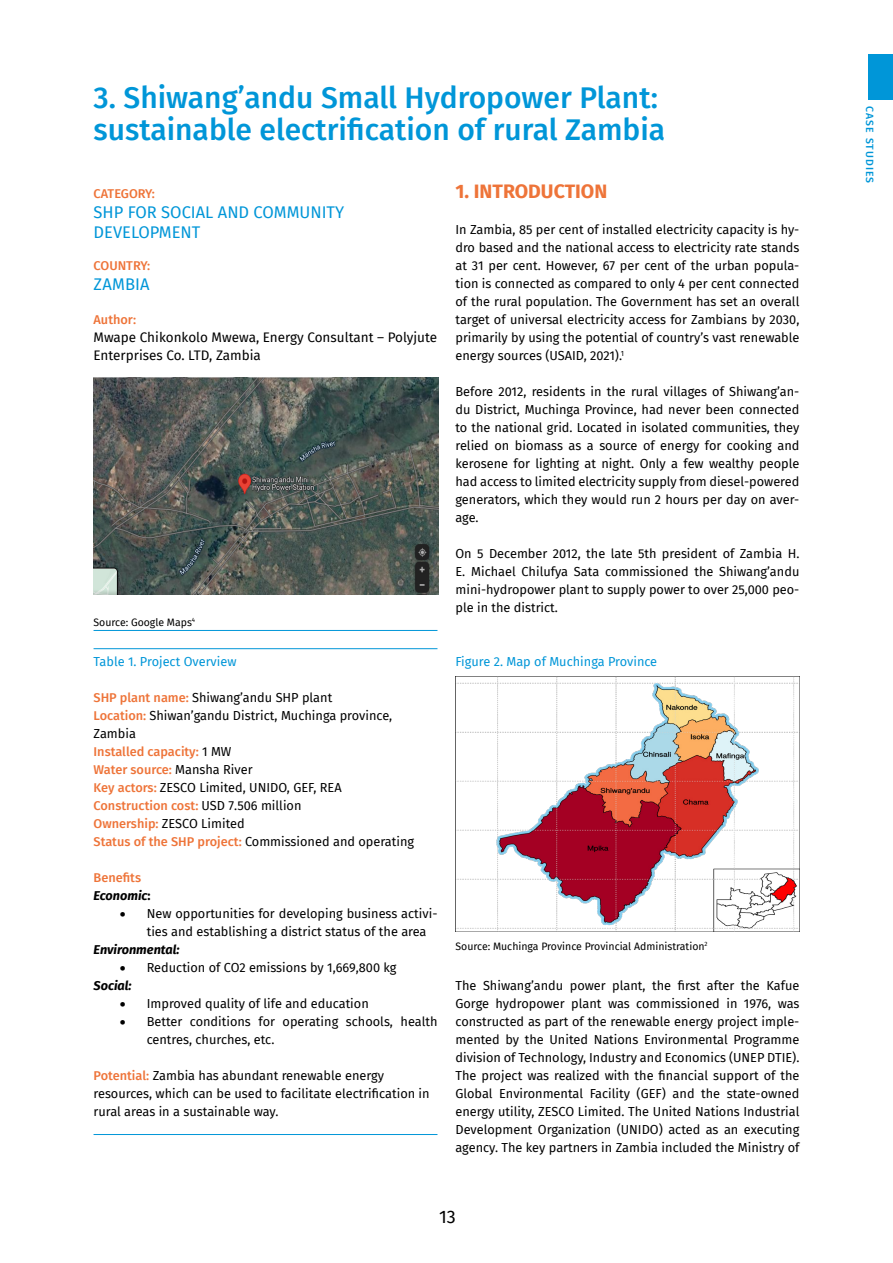
<style>
.page{position:relative;width:893px;height:1263px;background:#fff}
.page>*{position:absolute;margin:0;border:0;box-sizing:border-box;transform-origin:0 0}
.t1{font:500 30px/32.4px "Fira Sans";color:#0096d8}
.t2{font:700 19.5px "Fira Sans";color:#ee7439}
.t3{font:18px "Fira Sans";color:#000}
.t4{font:16.5px/19.8px "Fira Sans";color:#0096d8}
.t5{font:13.5px/18px "Fira Sans";color:#000}
.t6{font:12.75px/18px "Fira Sans";color:#000}
.t7{font:12.75px "Fira Sans";color:#0096d8}
.t8{font:500 12.75px/18px "Fira Sans";color:#ee7439}
.t9{font:italic 700 12.75px "Fira Sans";color:#000}
.t10{font:10.5px "Fira Sans";color:#000}
.t11{font:500 10.5px "Fira Sans";letter-spacing:.1em;color:#0096d8}
.s1{font-weight:500;color:#ee7439}
.s2{font-weight:700;font-style:italic;color:#000}
.s3{font-weight:700;color:#000}
.s4{font-weight:700;font-style:italic}
</style>
<div class="page">
<div style="left:868px;top:54px;width:25px;height:45px;background:#0096d8"></div>
<hr style="left:94px;top:630px;width:343px;height:1px;background:#0096d8">
<hr style="left:94px;top:648px;width:343px;height:1px;background:#0096d8">
<hr style="left:94px;top:1134px;width:343px;height:1px;background:#0096d8">
<img style="left:93px;top:377px;width:345px;height:217px">
<img style="left:455px;top:676px;width:344px;height:256px">
<h1 class="t1" style="left:94px;top:80px;width:573px">3. Shiwang’andu Small Hydropower Plant: sustainable electrification of rural Zambia</h1>
<p class="t8" style="left:94px;top:184px;width:63px">CATEGORY:</p>
<p class="t4" style="left:94px;top:202px;width:252px">SHP FOR SOCIAL AND COMMUNITY<br>DEVELOPMENT</p>
<p class="t8" style="left:94px;top:256px;width:58px">COUNTRY:</p>
<p class="t4" style="left:94px;top:274px;width:58px">ZAMBIA</p>
<p class="t8" style="left:94px;top:310px;width:44px">Author:</p>
<p class="t5" style="left:94px;top:328px;width:345px">Mwape Chikonkolo Mwewa, Energy Consultant – Polyjute<br>Enterprises Co. LTD, Zambia</p>
<p class="t10" style="left:94px;top:614px;width:103px">Source: Google Maps<sup>4</sup></p>
<p class="t7" style="left:94px;top:652px;width:145px">Table 1. Project Overview</p>
<p class="t6" style="left:94px;top:688px;width:322px"><span class="s1">SHP plant name:</span> Shiwang’andu SHP plant<br><span class="s1">Location:</span> Shiwan’gandu District, Muchinga province, Zambia<br><span class="s1">Installed capacity:</span> 1 MW<br><span class="s1">Water source:</span> Mansha River<br><span class="s1">Key actors:</span> ZESCO Limited, UNIDO, GEF, REA <span class="s1">Construction cost:</span> USD 7.506 million<br><span class="s1">Ownership:</span> ZESCO Limited<br><span class="s1">Status of the SHP project:</span> Commissioned and operating</p>
<p class="t8" style="left:94px;top:868px;width:59px">Benefits<br><span class="s2">Economic</span><span class="s3">:</span></p>
<p class="t6" style="left:147px;top:904px;width:292px;text-indent:-27px">• New opportunities for developing business activi&shy;ties and establishing a district status of the area</p>
<p class="t9" style="left:94px;top:939px;width:88px">Environmental:</p>
<p class="t6" style="left:94px;top:958px;width:305px;text-indent:26px">• Reduction of CO2 emissions by 1,669,800 kg<br><span class="s4">Social:</span></p>
<p class="t6" style="left:120px;top:994px;width:251px">• Improved quality of life and education</p>
<p class="t6" style="left:147px;top:1012px;width:292px;text-indent:-27px">• Better conditions for operating schools, health centres, churches, etc.</p>
<p class="t6" style="left:94px;top:1066px;width:338px"><span class="s1">Potential:</span> Zambia has abundant renewable energy resources, which can be used to facilitate electrification in rural areas in a sustainable way.</p>
<h2 class="t2" style="left:455px;top:175px;width:153px">1. INTRODUCTION</h2>
<p class="t6" style="left:455px;top:220px;width:345px;text-align:justify">In Zambia, 85 per cent of installed electricity capacity is hy&shy;dro based and the national access to electricity rate stands at 31 per cent. However, 67 per cent of the urban popula&shy;tion is connected as compared to only 4 per cent connected of the rural population. The Government has set an overall target of universal electricity access for Zambians by 2030, primarily by using the potential of country’s vast renewable energy sources (USAID, 2021).<sup>1</sup></p>
<p class="t6" style="left:455px;top:382px;width:345px;text-align:justify">Before 2012, residents in the rural villages of Shiwang’an&shy;du District, Muchinga Province, had never been connected to the national grid. Located in isolated communities, they relied on biomass as a source of energy for cooking and kerosene for lighting at night. Only a few wealthy people had access to limited electricity supply from diesel-powered generators, which they would run 2 hours per day on aver&shy;age.</p>
<p class="t6" style="left:455px;top:544px;width:345px;text-align:justify">On 5 December 2012, the late 5th president of Zambia H.<br>E. Michael Chilufya Sata commissioned the Shiwang’andu mini-hydropower plant to supply power to over 25,000 peo&shy;ple in the district.</p>
<p class="t7" style="left:455px;top:652px;width:203px">Figure 2. Map of Muchinga Province</p>
<p class="t10" style="left:455px;top:938px;width:254px">Source: Muchinga Province Provincial Administration<sup>2</sup></p>
<p class="t6" style="left:455px;top:976px;width:345px;text-align:justify">The Shiwang’andu power plant, the first after the Kafue Gorge hydropower plant was commissioned in 1976, was constructed as part of the renewable energy project imple&shy;mented by the United Nations Environmental Programme division of Technology, Industry and Economics (UNEP DTIE).<br>The project was realized with the financial support of the Global Environmental Facility (GEF) and the state-owned energy utility, ZESCO Limited. The United Nations Industrial Development Organization (UNIDO) acted as an executing agency. The key partners in Zambia included the Ministry of</p>
<h3 class="t3" style="left:439px;top:1203px;width:18px">13</h3>
<p class="t11" style="left:878px;top:106px;width:78px;rotate:90deg">CASE STUDIES</p>
</div>
